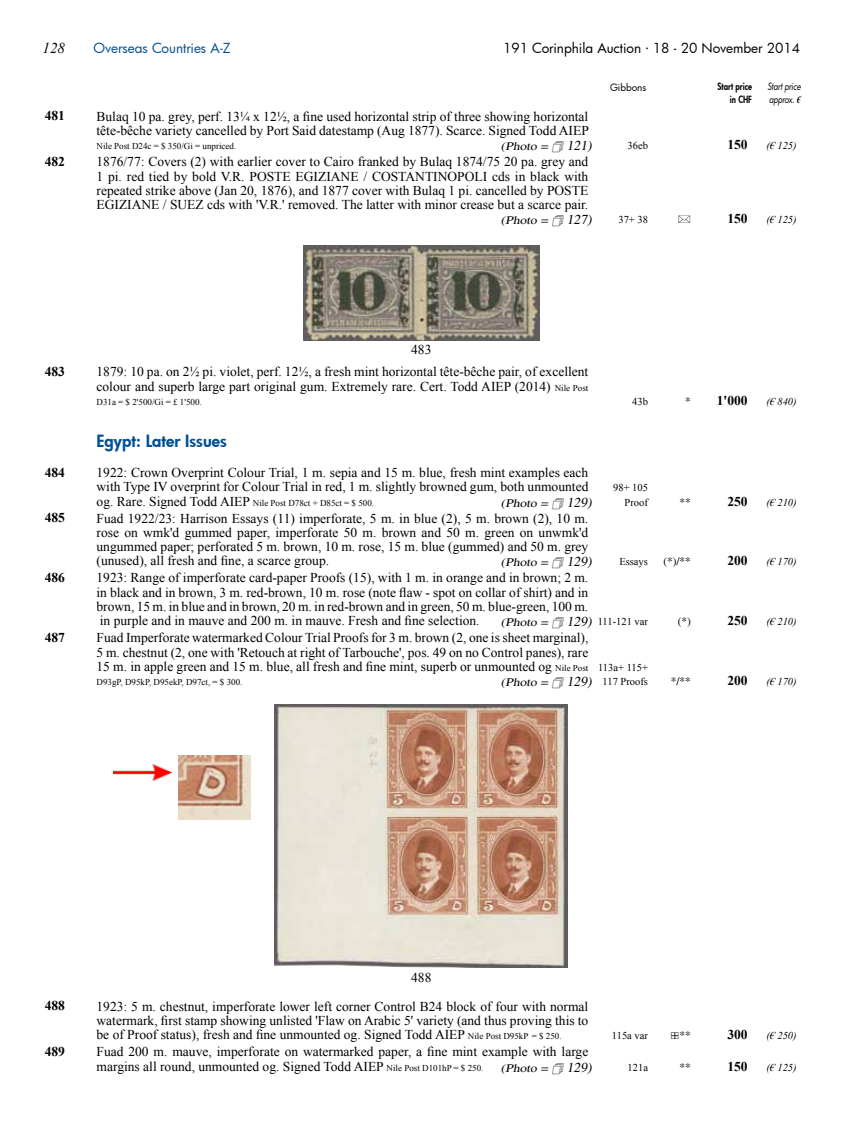
<style>
.page{position:relative;width:864px;height:1127px;background:#fff}
.page>*{position:absolute;margin:0;border:0;box-sizing:border-box;transform-origin:0 0}
.t1{font:800 16.5px "Futura";color:#004f95}
.t2{font:italic 15px "Times New Roman";color:#000}
.t3{font:13.5px/14.2px "Times New Roman";color:#000;text-align:justify}
.t4{font:700 13.5px "Times New Roman";color:#000}
.t5{font:13.5px "Futura";color:#000}
.t6{font:13.5px "Futura";letter-spacing:-.005em;color:#004f95}
.t7{font:italic 11.55px "Times";color:#000;scale:1.18 1}
.t8{font:11.25px "Times";color:#000}
.t9{font:11.25px "aukphila";color:#000}
.t10{font:10.5px/14.2px "Times New Roman";color:#000;text-align:right}
.t11{font:italic 10.5px "Times New Roman";letter-spacing:-.01em;color:#000}
.t12{font:italic 9.75px/12.8px "Futura";letter-spacing:-.015em;color:#000;scale:.8 1}
.t13{font:800 9.75px/12.8px "Futura";color:#000;text-align:right;scale:.8 1}
.t14{font:9.75px "Futura";color:#000}
.t15{font:9px "Times New Roman";color:#000}
.s1{font-family:"Times New Roman";font-weight:700}
.s2{font-size:13.5px}
.s3{font-size:9px}
.s4{font-family:"Times";font-weight:400;font-size:11.25px}
.s5{font-family:"Times";font-style:italic;font-size:11.55px}
.s6{font-family:"Times";font-style:italic;font-size:13.5px}
.s7{font-family:"aukphila"}
</style>
<div class="page">
<img style="left:303px;top:245px;width:236px;height:95px">
<img style="left:275px;top:705px;width:292px;height:262px">
<img style="left:179px;top:756px;width:72px;height:63px">
<img style="left:114px;top:764px;width:57px;height:17px">
<p class="t2" style="left:43px;top:38px;width:24px">128</p>
<p class="t6" style="left:94px;top:39px;width:138px">Overseas Countries A-Z</p>
<p class="t5" style="left:503px;top:39px;width:298px">191 Corinphila Auction · 18 - 20 November 2014</p>
<p class="t14" style="left:609px;top:80px;width:38px">Gibbons</p>
<p class="t13" style="left:717px;top:80px;width:44px">Start price in CHF</p>
<p class="t12" style="left:767px;top:80px;width:43px">Start price approx. <span class="s1">€</span></p>
<p class="t3" style="left:96px;top:109px;width:493px">Bulaq 10 pa. grey, perf. 13¼ x 12½, a fine used horizontal strip of three showing horizontal tête-bêche variety cancelled by Port Said datestamp (Aug 1877). Scarce. Signed Todd AIEP</p>
<p class="t15" style="left:96px;top:140px;width:141px">Nile Post D24c = $ 350/Gi = unpriced.</p>
<p class="t10" style="left:627px;top:138px;width:22px">36eb</p>
<p class="t4" style="left:727px;top:135px;width:22px">150</p>
<p class="t11" style="left:766px;top:138px;width:31px">(€ 125)</p>
<p class="t3" style="left:96px;top:154px;width:493px">1876/77: Covers (2) with earlier cover to Cairo franked by Bulaq 1874/75 20 pa. grey and 1 pi. red tied by bold V.R. POSTE EGIZIANE / COSTANTINOPOLI cds in black with repeated strike above (Jan 20, 1876), and 1877 cover with Bulaq 1 pi. cancelled by POSTE EGIZIANE / SUEZ cds with 'V.R.' removed. The latter with minor crease but a scarce pair.</p>
<p class="t10" style="left:618px;top:212px;width:31px">37+ 38</p>
<p class="t9" style="left:677px;top:213px;width:14px">6</p>
<p class="t4" style="left:727px;top:209px;width:22px">150</p>
<p class="t11" style="left:766px;top:212px;width:31px">(€ 125)</p>
<p class="t4" style="left:45px;top:107px;width:22px">481</p>
<p class="t7" style="left:500px;top:139px;width:81px">(Photo = <span class="s2">121)</span></p>
<p class="t4" style="left:45px;top:152px;width:22px">482</p>
<p class="t7" style="left:500px;top:213px;width:81px">(Photo = <span class="s2">127)</span></p>
<p class="t3" style="left:411px;top:343px;width:22px">483</p>
<p class="t4" style="left:45px;top:362px;width:22px">483</p>
<p class="t4" style="left:45px;top:463px;width:22px">484</p>
<p class="t3" style="left:96px;top:364px;width:493px">1879: 10 pa. on 2½ pi. violet, perf. 12½, a fresh mint horizontal tête-bêche pair, of excellent colour and superb large part original gum. Extremely rare. Cert. Todd AIEP (2014) <span class="s3">Nile Post</span></p>
<p class="t15" style="left:96px;top:396px;width:107px">D31a = $ 2'500/Gi = £ 1'500.</p>
<p class="t10" style="left:632px;top:394px;width:17px">43b</p>
<p class="t4" style="left:685px;top:391px;width:64px"><span class="s4">*</span> 1'000</p>
<p class="t11" style="left:766px;top:394px;width:31px">(€ 840)</p>
<p class="t1" style="left:96px;top:430px;width:132px">Egypt: Later Issues</p>
<p class="t3" style="left:96px;top:465px;width:493px">1922: Crown Overprint Colour Trial, 1 m. sepia and 15 m. blue, fresh mint examples each with Type IV overprint for Colour Trial in red, 1 m. slightly browned gum, both unmounted</p>
<p class="t15" style="left:97px;top:497px;width:279px"><span class="s2">og. Rare. Signed Todd AIEP</span> Nile Post D78ct + D85ct = $ 500.</p>
<p class="t10" style="left:613px;top:481px;width:36px">98+ 105<br>Proof</p>
<p class="t8" style="left:679px;top:495px;width:13px">**</p>
<p class="t4" style="left:727px;top:492px;width:22px">250</p>
<p class="t11" style="left:766px;top:495px;width:31px">(€ 210)</p>
<p class="t7" style="left:500px;top:496px;width:81px">(Photo = <span class="s2">129)</span></p>
<p class="t4" style="left:45px;top:508px;width:22px">485</p>
<p class="t3" style="left:96px;top:511px;width:493px">Fuad 1922/23: Harrison Essays (11) imperforate, 5 m. in blue (2), 5 m. brown (2), 10 m. rose on wmk'd gummed paper, imperforate 50 m. brown and 50 m. green on unwmk'd ungummed paper; perforated 5 m. brown, 10 m. rose, 15 m. blue (gummed) and 50 m. grey (unused), all fresh and fine, a scarce group.</p>
<p class="t7" style="left:500px;top:556px;width:81px">(Photo = <span class="s2">129)</span></p>
<p class="t10" style="left:619px;top:555px;width:30px">Essays</p>
<p class="t8" style="left:663px;top:555px;width:29px">(*)/**</p>
<p class="t4" style="left:727px;top:552px;width:22px">200</p>
<p class="t11" style="left:766px;top:555px;width:31px">(€ 170)</p>
<p class="t4" style="left:45px;top:568px;width:22px">486</p>
<p class="t3" style="left:96px;top:571px;width:493px">1923: Range of imperforate card-paper Proofs (15), with 1 m. in orange and in brown; 2 m. in black and in brown, 3 m. red-brown, 10 m. rose (note flaw - spot on collar of shirt) and in brown, 15 m. in blue and in brown, 20 m. in red-brown and in green, 50 m. blue-green, 100 m. in purple and in mauve and 200 m. in mauve. Fresh and fine selection.</p>
<p class="t10" style="left:500px;top:614px;width:148px"><span class="s5">(Photo =</span> <span class="s6">129)</span> 111-121 var</p>
<p class="t8" style="left:677px;top:615px;width:15px">(*)</p>
<p class="t4" style="left:727px;top:611px;width:22px">250</p>
<p class="t11" style="left:766px;top:614px;width:31px">(€ 210)</p>
<p class="t4" style="left:45px;top:628px;width:22px">487</p>
<p class="t3" style="left:96px;top:630px;width:493px">Fuad Imperforate watermarked Colour Trial Proofs for 3 m. brown (2, one is sheet marginal), 5 m. chestnut (2, one with 'Retouch at right of Tarbouche', pos. 49 on no Control panes), rare 15 m. in apple green and 15 m. blue, all fresh and fine mint, superb or unmounted og <span class="s3">Nile Post</span></p>
<p class="t15" style="left:96px;top:676px;width:147px">D93gP, D95kP, D95ekP, D97ct, = $ 300.</p>
<p class="t10" style="left:598px;top:660px;width:51px;text-align:center">113a+ 115+<br>117 Proofs</p>
<p class="t7" style="left:500px;top:675px;width:81px">(Photo = <span class="s2">129)</span></p>
<p class="t8" style="left:670px;top:674px;width:22px">*/**</p>
<p class="t4" style="left:727px;top:671px;width:22px">200</p>
<p class="t11" style="left:766px;top:674px;width:31px">(€ 170)</p>
<p class="t4" style="left:45px;top:996px;width:22px">488</p>
<p class="t4" style="left:45px;top:1042px;width:22px">489</p>
<p class="t3" style="left:411px;top:970px;width:22px">488</p>
<p class="t3" style="left:96px;top:999px;width:493px">1923: 5 m. chestnut, imperforate lower left corner Control B24 block of four with normal watermark, first stamp showing unlisted 'Flaw on Arabic 5' variety (and thus proving this to be of Proof status), fresh and fine unmounted og. Signed Todd AIEP <span class="s3">Nile Post D95kP = $ 250.</span></p>
<p class="t3" style="left:96px;top:1044px;width:493px">Fuad 200 m. mauve, imperforate on watermarked paper, a fine mint example with large margins all round, unmounted og. Signed Todd AIEP <span class="s3">Nile Post D101hP = $ 250.</span></p>
<p class="t7" style="left:500px;top:1061px;width:81px">(Photo = <span class="s2">129)</span></p>
<p class="t10" style="left:611px;top:1028px;width:38px">115a var</p>
<p class="t8" style="left:670px;top:1029px;width:22px"><span class="s7">4</span>**</p>
<p class="t4" style="left:727px;top:1025px;width:22px">300</p>
<p class="t11" style="left:766px;top:1028px;width:31px">(€ 250)</p>
<p class="t10" style="left:627px;top:1060px;width:22px">121a</p>
<p class="t8" style="left:679px;top:1060px;width:13px">**</p>
<p class="t4" style="left:727px;top:1056px;width:22px">150</p>
<p class="t11" style="left:766px;top:1060px;width:31px">(€ 125)</p>
</div>
